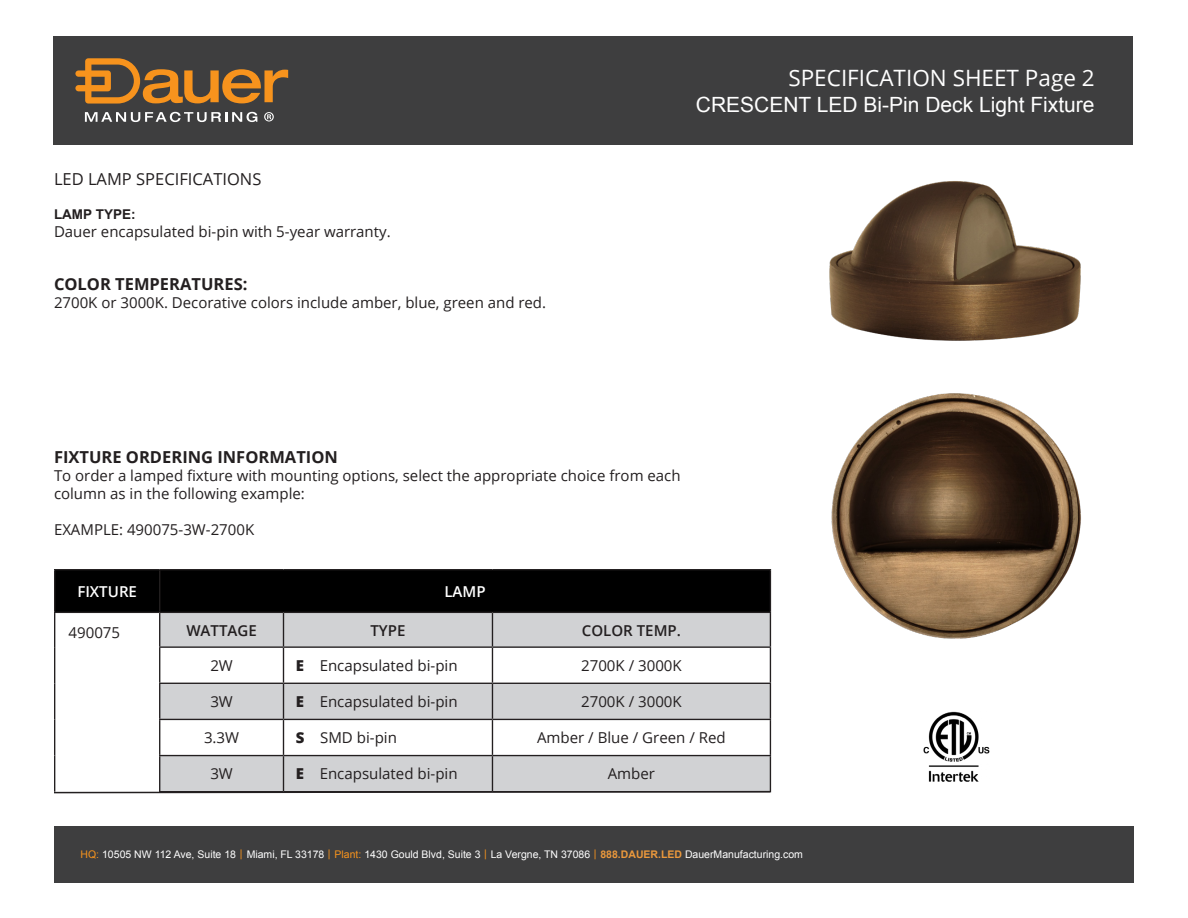
<style>
.page{position:relative;width:1188px;height:918px;background:#fff}
.page>*{position:absolute;margin:0;border:0;box-sizing:border-box;transform-origin:0 0}
.t1{font:22.5px "Open Sans";color:#fff}
.t2{font:21px "Arial";color:#fff}
.t3{font:700 16.5px "Open Sans";color:#231f20}
.t4{font:16.5px "Open Sans";color:#231f20}
.t5{font:15px/18px "Open Sans";color:#231f20}
.t6{font:600 15px "Open Sans";color:#231f20}
.t7{font:600 15px "Open Sans";color:#fff}
.t8{font:700 13.5px "Arial";color:#231f20}
.t9{font:10.5px "Arial";color:#fff}
.s1{font-weight:800}
.s2{color:#f7931d}
.s3{font-weight:700;color:#ec993c}
</style>
<div class="page">
<img style="left:829px;top:181px;width:252px;height:160px">
<img style="left:831px;top:393px;width:250px;height:246px">
<div style="left:53px;top:36px;width:1080px;height:108px;background:#3e3e3f"></div>
<img style="left:923px;top:712px;width:66px;height:70px">
<div style="left:54px;top:827px;width:1080px;height:56px;background:#3e3e3f"></div>
<svg style="left:85px;top:112px;width:172px;height:10px"></svg>
<svg style="left:264px;top:112px;width:10px;height:10px"></svg>
<svg style="left:75px;top:58px;width:213px;height:46px"></svg>
<hr style="left:54px;top:569px;width:106px;height:1px;background:#231f20">
<hr style="left:160px;top:569px;width:124px;height:1px;background:#231f20">
<hr style="left:284px;top:569px;width:208px;height:1px;background:#231f20">
<hr style="left:492px;top:569px;width:279px;height:1px;background:#231f20">
<svg style="left:54px;top:570px;width:718px;height:224px"></svg>
<p class="t4" style="left:54px;top:168px;width:209px">LED LAMP SPECIFICATIONS</p>
<p class="t8" style="left:54px;top:206px;width:83px">LAMP TYPE:</p>
<p class="t5" style="left:54px;top:223px;width:338px">Dauer encapsulated bi-pin with 5-year warranty.</p>
<p class="t3" style="left:54px;top:272px;width:195px">COLOR TEMPERATURES:</p>
<p class="t5" style="left:54px;top:293px;width:494px">2700K or 3000K. Decorative colors include amber, blue, green and red.</p>
<p class="t1" style="left:788px;top:63px;width:308px">SPECIFICATION SHEET Page 2</p>
<p class="t2" style="left:696px;top:90px;width:400px">CRESCENT LED Bi-Pin Deck Light Fixture</p>
<p class="t3" style="left:54px;top:445px;width:285px">FIXTURE ORDERING INFORMATION</p>
<p class="t5" style="left:54px;top:466px;width:628px">To order a lamped fixture with mounting options, select the appropriate choice from each column as in the following example:</p>
<p class="t5" style="left:54px;top:520px;width:202px">EXAMPLE: 490075-3W-2700K</p>
<p class="t7" style="left:77px;top:581px;width:61px">FIXTURE</p>
<p class="t7" style="left:444px;top:581px;width:43px">LAMP</p>
<p class="t5" style="left:69px;top:623px;width:53px">490075</p>
<p class="t6" style="left:186px;top:620px;width:72px">WATTAGE</p>
<p class="t6" style="left:370px;top:620px;width:37px">TYPE</p>
<p class="t6" style="left:582px;top:620px;width:101px">COLOR TEMP.</p>
<p class="t5" style="left:210px;top:656px;width:24px">2W</p>
<p class="t5" style="left:296px;top:656px;width:163px"><span class="s1">E</span> Encapsulated bi-pin</p>
<p class="t5" style="left:581px;top:656px;width:102px">2700K / 3000K</p>
<p class="t5" style="left:210px;top:692px;width:24px">3W</p>
<p class="t5" style="left:296px;top:692px;width:163px"><span class="s1">E</span> Encapsulated bi-pin</p>
<p class="t5" style="left:581px;top:692px;width:102px">2700K / 3000K</p>
<p class="t5" style="left:204px;top:728px;width:37px">3.3W</p>
<p class="t5" style="left:296px;top:728px;width:103px"><span class="s1">S</span> SMD bi-pin</p>
<p class="t5" style="left:537px;top:728px;width:190px">Amber / Blue / Green / Red</p>
<p class="t5" style="left:210px;top:765px;width:24px">3W</p>
<p class="t5" style="left:296px;top:765px;width:163px"><span class="s1">E</span> Encapsulated bi-pin</p>
<p class="t5" style="left:608px;top:765px;width:49px">Amber</p>
<p class="t9" style="left:81px;top:848px;width:724px"><span class="s2">HQ:</span> 10505 NW 112 Ave, Suite 18 <span class="s2">|</span> Miami, FL 33178 <span class="s2">| Plant:</span> 1430 Gould Blvd, Suite 3 <span class="s2">|</span> La Vergne, TN 37086 <span class="s2">|</span> <span class="s3">888.DAUER.LED</span> DauerManufacturing.com</p>
</div>
